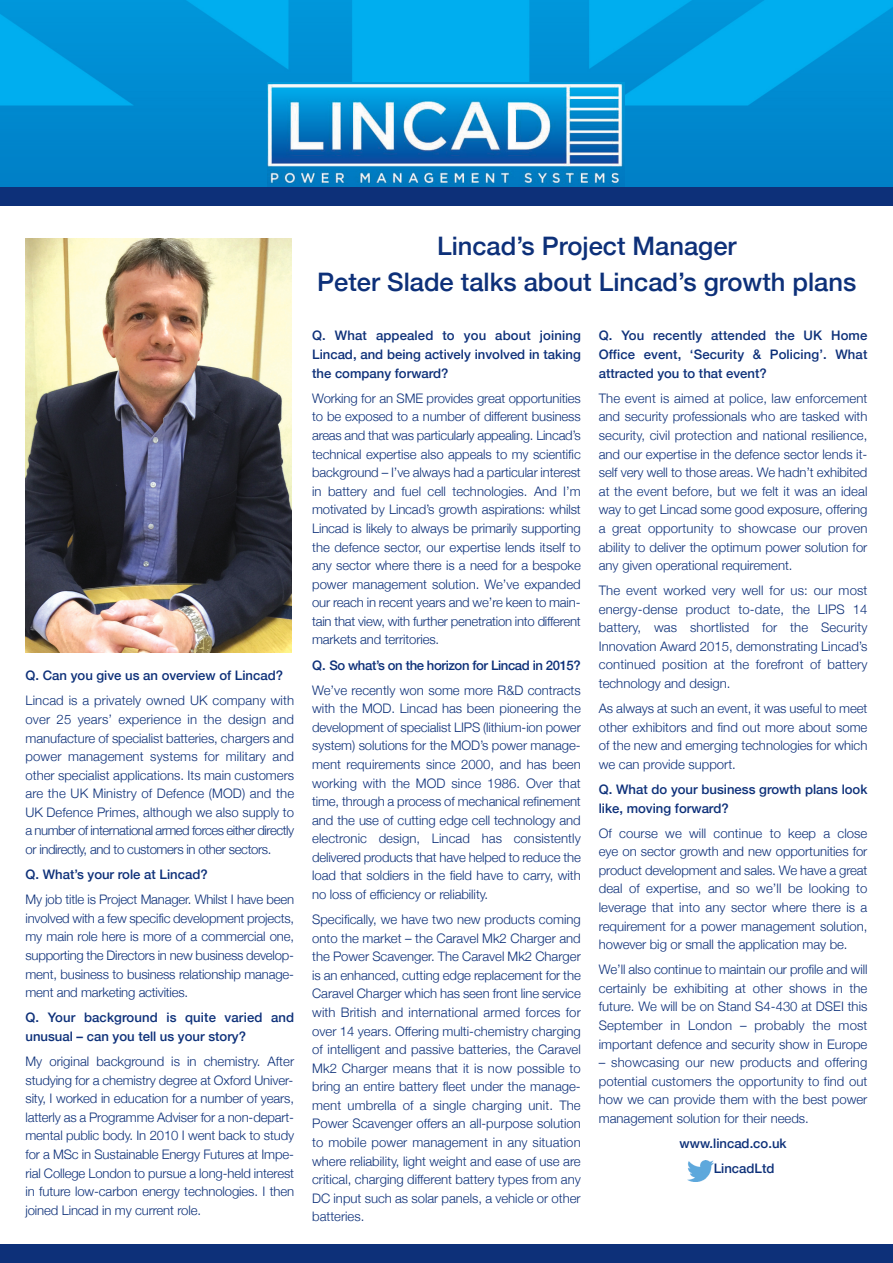
<style>
.page{position:relative;width:893px;height:1263px;background:#fff}
.page>*{position:absolute;margin:0;border:0;box-sizing:border-box;transform-origin:0 0}
.t1{font:500 25.5px/36.5px "Helvetica Neue";color:#0d3079;text-align:center}
.t2{font:300 13.2px/18.6px "Helvetica Neue";color:#0d3079;text-align:justify}
.t3{font:500 13.2px/18.8px "Helvetica Neue";color:#0d3079}
.t4{font:500 13.2px "Helvetica Neue";letter-spacing:-.03em;color:#0d3079}
</style>
<div class="page">
<img style="left:0;top:0;width:893px;height:187px">
<img style="left:267px;top:82px;width:358px;height:105px">
<div style="left:0;top:187px;width:893px;height:19px;background:#0d3079"></div>
<div style="left:0;top:1244px;width:893px;height:19px;background:#0d3079"></div>
<img style="left:688px;top:1160px;width:25px;height:21px">
<img style="left:26px;top:238px;width:265px;height:414px">
<p class="t3" style="left:26px;top:666px;width:259px">Q. Can you give us an overview of Lincad?</p>
<p class="t2" style="left:26px;top:691px;width:270px">Lincad is a privately owned UK company with over 25 years’ experience in the design and manufacture of specialist batteries, chargers and power management systems for military and other specialist applications. Its main customers are the UK Ministry of Defence (MOD) and the UK Defence Primes, although we also supply to a number of international armed forces either directly or indirectly, and to customers in other sectors.</p>
<p class="t3" style="left:26px;top:865px;width:184px">Q. What’s your role at Lincad?</p>
<p class="t2" style="left:25px;top:890px;width:270px">My job title is Project Manager. Whilst I have been involved with a few specific development projects, my main role here is more of a commercial one, supporting the Directors in new business develop&shy;ment, business to business relationship manage&shy;ment and marketing activities.</p>
<p class="t3" style="left:25px;top:1008px;width:270px">Q. Your background is quite varied and unusual – can you tell us your story?</p>
<p class="t2" style="left:25px;top:1052px;width:270px">My original background is in chemistry. After studying for a chemistry degree at Oxford Univer&shy;sity, I worked in education for a number of years, latterly as a Programme Adviser for a non-depart&shy;mental public body. In 2010 I went back to study for a MSc in Sustainable Energy Futures at Impe&shy;rial College London to pursue a long-held interest in future low-carbon energy technologies. I then joined Lincad in my current role.</p>
<h1 class="t1" style="left:317px;top:227px;width:541px">Lincad’s Project Manager<br>Peter Slade talks about Lincad’s growth plans</h1>
<p class="t3" style="left:312px;top:326px;width:270px;text-align:justify">Q. What appealed to you about joining Lincad, and being actively involved in taking the company forward?</p>
<p class="t2" style="left:312px;top:389px;width:270px">Working for an SME provides great opportunities to be exposed to a number of different business areas and that was particularly appealing. Lincad’s technical expertise also appeals to my scientific background – I’ve always had a particular interest in battery and fuel cell technologies. And I’m motivated by Lincad’s growth aspirations: whilst Lincad is likely to always be primarily supporting the defence sector, our expertise lends itself to any sector where there is a need for a bespoke power management solution. We’ve expanded our reach in recent years and we’re keen to main&shy;tain that view, with further penetration into different markets and territories.</p>
<p class="t4" style="left:312px;top:657px;width:270px">Q. So what’s on the horizon for Lincad in 2015?</p>
<p class="t2" style="left:312px;top:680px;width:270px">We’ve recently won some more R&amp;D contracts with the MOD. Lincad has been pioneering the development of specialist LIPS (lithium-ion power system) solutions for the MOD’s power manage&shy;ment requirements since 2000, and has been working with the MOD since 1986. Over that time, through a process of mechanical refinement and the use of cutting edge cell technology and electronic design, Lincad has consistently delivered products that have helped to reduce the load that soldiers in the field have to carry, with no loss of efficiency or reliability.</p>
<p class="t2" style="left:312px;top:910px;width:270px">Specifically, we have two new products coming onto the market – the Caravel Mk2 Charger and the Power Scavenger. The Caravel Mk2 Charger is an enhanced, cutting edge replacement for the Caravel Charger which has seen front line service with British and international armed forces for over 14 years. Offering multi-chemistry charging of intelligent and passive batteries, the Caravel Mk2 Charger means that it is now possible to bring an entire battery fleet under the manage&shy;ment umbrella of a single charging unit. The Power Scavenger offers an all-purpose solution to mobile power management in any situation where reliability, light weight and ease of use are critical, charging different battery types from any DC input such as solar panels, a vehicle or other batteries.</p>
<p class="t3" style="left:599px;top:326px;width:270px;text-align:justify">Q. You recently attended the UK Home Office event, ‘Security &amp; Policing’. What attracted you to that event?</p>
<p class="t2" style="left:599px;top:389px;width:270px">The event is aimed at police, law enforcement and security professionals who are tasked with security, civil protection and national resilience, and our expertise in the defence sector lends it&shy;self very well to those areas. We hadn’t exhibited at the event before, but we felt it was an ideal way to get Lincad some good exposure, offering a great opportunity to showcase our proven ability to deliver the optimum power solution for any given operational requirement.</p>
<p class="t2" style="left:599px;top:581px;width:270px">The event worked very well for us: our most energy-dense product to-date, the LIPS 14 battery, was shortlisted for the Security Innovation Award 2015, demonstrating Lincad’s continued position at the forefront of battery technology and design.</p>
<p class="t2" style="left:599px;top:699px;width:270px">As always at such an event, it was useful to meet other exhibitors and find out more about some of the new and emerging technologies for which we can provide support.</p>
<p class="t3" style="left:599px;top:779px;width:270px">Q. What do your business growth plans look like, moving forward?</p>
<p class="t2" style="left:599px;top:823px;width:270px">Of course we will continue to keep a close eye on sector growth and new opportunities for product development and sales. We have a great deal of expertise, and so we’ll be looking to leverage that into any sector where there is a requirement for a power management solution, however big or small the application may be.</p>
<p class="t2" style="left:599px;top:960px;width:270px">We’ll also continue to maintain our profile and will certainly be exhibiting at other shows in the future. We will be on Stand S4-430 at DSEI this September in London – probably the most important defence and security show in Europe</p>
<p class="t2" style="left:599px;top:1053px;width:270px">– showcasing our new products and offering potential customers the opportunity to find out how we can provide them with the best power management solution for their needs.</p>
<p class="t3" style="left:714px;top:1130px;width:74px;line-height:25.2px;text-indent:-34px">www.lincad.co.uk<br>LincadLtd</p>
</div>
